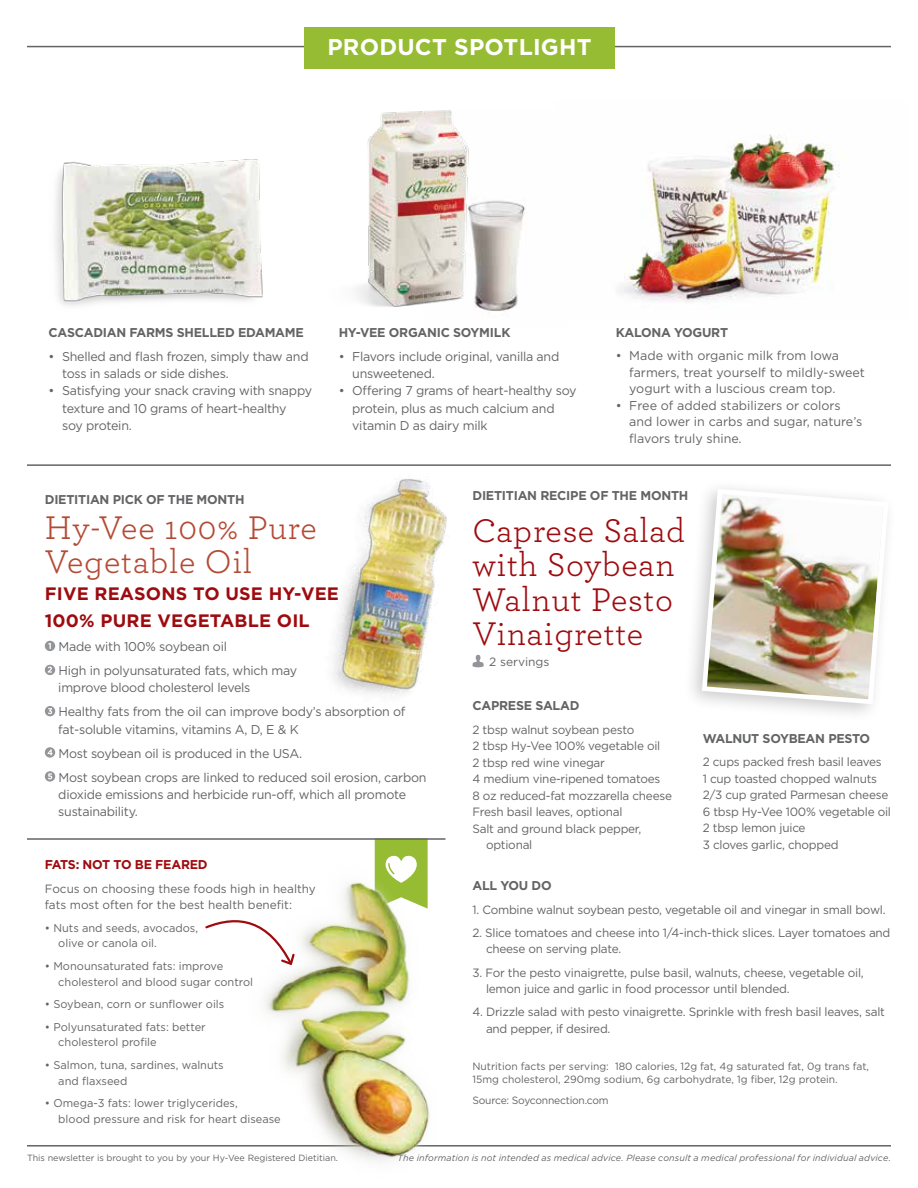
<style>
.page{position:relative;width:918px;height:1188px;background:#fff}
.page>*{position:absolute;margin:0;border:0;box-sizing:border-box;transform-origin:0 0}
.t1{font:34.35px/34.5px "Archer";letter-spacing:.02em;color:#9e0b0f}
.t2{font:34.35px/34.5px "Archer";letter-spacing:.02em;color:#b44a34}
.t3{font:700 22.95px "Gotham";letter-spacing:.01em;color:#fff}
.t4{font:700 18px/27px "Gotham";letter-spacing:.01em;color:#9e0b0f}
.t5{font:12.75px/17.2px "Gotham";letter-spacing:-.02em;color:#636466}
.t6{font:12.75px/16.5px "Gotham";color:#636466}
.t7{font:700 12.75px "Gotham";letter-spacing:-.02em;color:#636466}
.t8{font:700 12.75px "Gotham";letter-spacing:-.02em;color:#9e0b0f}
.t9{font:12px/16.5px "Gotham";letter-spacing:-.02em;color:#636466}
.t10{font:12px/16.5px "Gotham";color:#636466}
.t11{font:11.25px/15.8px "Gotham";color:#636466}
.t12{font:10.5px/13.5px "Gotham";color:#636466}
.t13{font:10.5px "Gotham";letter-spacing:-.02em;color:#636466}
.t14{font:italic 9px "Gotham";letter-spacing:.015em;color:#636466}
.t15{font:9px "Gotham";color:#636466}
</style>
<div class="page">
<hr style="left:27px;top:46px;width:864px;height:1px;background:#636466">
<div style="left:304px;top:27px;width:310px;height:41px;background:#96bc33"></div>
<hr style="left:27px;top:1145px;width:864px;height:2px;background:#636466">
<img style="left:55px;top:159px;width:208px;height:147px">
<img style="left:619px;top:134px;width:221px;height:168px">
<img style="left:490px;top:200px;width:35px;height:112px">
<img style="left:356px;top:110px;width:134px;height:201px">
<hr style="left:27px;top:464px;width:864px;height:2px;background:#636466">
<div style="left:45px;top:641px;width:10px;height:10px;background:#939598;border-radius:50%"></div>
<svg style="left:48px;top:643px;width:3px;height:6px"></svg>
<svg style="left:45px;top:665px;width:10px;height:10px"></svg>
<svg style="left:48px;top:667px;width:4px;height:6px"></svg>
<svg style="left:45px;top:706px;width:10px;height:10px"></svg>
<svg style="left:48px;top:708px;width:4px;height:6px"></svg>
<div style="left:45px;top:747px;width:10px;height:11px;background:#939598;border-radius:50%"></div>
<svg style="left:48px;top:749px;width:5px;height:6px"></svg>
<div style="left:45px;top:771px;width:10px;height:11px;background:#939598;border-radius:50%"></div>
<svg style="left:48px;top:773px;width:4px;height:6px"></svg>
<img style="left:238px;top:464px;width:310px;height:232px">
<svg style="left:472px;top:655px;width:12px;height:12px"></svg>
<div style="left:682px;top:478px;width:215px;height:245px;background:#000;opacity:.21"></div>
<img style="left:699px;top:486px;width:192px;height:221px">
<hr style="left:27px;top:838px;width:419px;height:2px;background:#636466">
<img style="left:225px;top:838px;width:212px;height:324px">
<svg style="left:205px;top:915px;width:91px;height:52px"></svg>
<h2 class="t3" style="left:327px;top:34px;width:266px">PRODUCT SPOTLIGHT</h2>
<p class="t7" style="left:49px;top:325px;width:257px">CASCADIAN FARMS SHELLED EDAMAME</p>
<p class="t5" style="left:62px;top:348px;width:248px;text-indent:-13px">• Shelled and flash frozen, simply thaw and toss in salads or side dishes.</p>
<p class="t5" style="left:62px;top:382px;width:252px;text-indent:-13px">• Satisfying your snack craving with snappy texture and 10 grams of heart-healthy<br>soy protein.</p>
<p class="t7" style="left:339px;top:325px;width:173px">HY-VEE ORGANIC SOYMILK</p>
<p class="t5" style="left:352px;top:348px;width:209px;text-indent:-13px">• Flavors include original, vanilla and unsweetened.</p>
<p class="t5" style="left:352px;top:382px;width:226px;text-indent:-13px">• Offering 7 grams of heart-healthy soy protein, plus as much calcium and vitamin D as dairy milk</p>
<p class="t7" style="left:616px;top:325px;width:114px">KALONA YOGURT</p>
<p class="t6" style="left:629px;top:347px;width:237px;text-indent:-13px">• Made with organic milk from Iowa farmers, treat yourself to mildly-sweet yogurt with a luscious cream top.</p>
<p class="t6" style="left:629px;top:397px;width:235px;text-indent:-13px">• Free of added stabilizers or colors and lower in carbs and sugar, nature’s flavors truly shine.</p>
<p class="t7" style="left:472px;top:488px;width:217px">DIETITIAN RECIPE OF THE MONTH</p>
<h1 class="t1" style="left:472px;top:511px;width:214px">Caprese Salad with Soybean<br>Walnut Pesto<br>Vinaigrette</h1>
<p class="t10" style="left:489px;top:654px;width:62px">2 servings</p>
<p class="t7" style="left:472px;top:698px;width:109px">CAPRESE SALAD</p>
<p class="t9" style="left:472px;top:721px;width:163px">2 tbsp walnut soybean pesto</p>
<p class="t9" style="left:472px;top:737px;width:189px">2 tbsp Hy-Vee 100% vegetable oil</p>
<p class="t9" style="left:472px;top:754px;width:134px">2 tbsp red wine vinegar</p>
<p class="t9" style="left:472px;top:770px;width:189px">4 medium vine-ripened tomatoes</p>
<p class="t9" style="left:472px;top:787px;width:201px">8 oz reduced-fat mozzarella cheese</p>
<p class="t9" style="left:472px;top:803px;width:152px">Fresh basil leaves, optional</p>
<p class="t9" style="left:472px;top:820px;width:170px">Salt and ground black pepper,</p>
<p class="t9" style="left:486px;top:836px;width:48px">optional</p>
<p class="t7" style="left:472px;top:878px;width:81px">ALL YOU DO</p>
<p class="t9" style="left:472px;top:901px;width:415px">1. Combine walnut soybean pesto, vegetable oil and vinegar in small bowl.</p>
<p class="t9" style="left:486px;top:924px;width:406px;text-indent:-14px">2. Slice tomatoes and cheese into 1/4-inch-thick slices. Layer tomatoes and cheese on serving plate.</p>
<p class="t9" style="left:486px;top:964px;width:379px;text-indent:-14px">3. For the pesto vinaigrette, pulse basil, walnuts, cheese, vegetable oil, lemon juice and garlic in food processor until blended.</p>
<p class="t9" style="left:486px;top:1004px;width:400px;text-indent:-14px">4. Drizzle salad with pesto vinaigrette. Sprinkle with fresh basil leaves, salt and pepper, if desired.</p>
<p class="t12" style="left:472px;top:1059px;width:398px">Nutrition facts per serving: 180 calories, 12g fat, 4g saturated fat, 0g trans fat,<br>15mg cholesterol, 290mg sodium, 6g carbohydrate, 1g fiber, 12g protein.</p>
<p class="t13" style="left:472px;top:1093px;width:138px">Source: Soyconnection.com</p>
<p class="t7" style="left:45px;top:492px;width:201px">DIETITIAN PICK OF THE MONTH</p>
<h1 class="t2" style="left:45px;top:508px;width:274px">Hy-Vee 100% Pure<br>Vegetable Oil</h1>
<h3 class="t4" style="left:45px;top:580px;width:296px">FIVE REASONS TO USE HY-VEE<br>100% PURE VEGETABLE OIL</h3>
<p class="t5" style="left:58px;top:634px;width:240px;line-height:24px">Made with 100% soybean oil<br>High in polyunsaturated fats, which may</p>
<p class="t5" style="left:58px;top:676px;width:349px;line-height:24px">improve blood cholesterol levels<br>Healthy fats from the oil can improve body’s absorption of</p>
<p class="t5" style="left:58px;top:717px;width:370px;line-height:24px">fat-soluble vitamins, vitamins A, D, E &amp; K<br>Most soybean oil is produced in the USA.<br>Most soybean crops are linked to reduced soil erosion, carbon</p>
<p class="t5" style="left:58px;top:785px;width:349px">dioxide emissions and herbicide run-off, which all promote sustainability.</p>
<p class="t7" style="left:703px;top:731px;width:169px">WALNUT SOYBEAN PESTO</p>
<p class="t9" style="left:703px;top:754px;width:190px">2 cups packed fresh basil leaves<br>1 cup toasted chopped walnuts<br>2/3 cup grated Parmesan cheese<br>6 tbsp Hy-Vee 100% vegetable oil<br>2 tbsp lemon juice<br>3 cloves garlic, chopped</p>
<p class="t8" style="left:45px;top:857px;width:164px">FATS: NOT TO BE FEARED</p>
<p class="t10" style="left:45px;top:880px;width:273px">Focus on choosing these foods high in healthy fats most often for the best health benefit:</p>
<p class="t11" style="left:58px;top:920px;width:141px;text-indent:-13px">• Nuts and seeds, avocados, olive or canola oil.</p>
<p class="t11" style="left:58px;top:958px;width:196px;text-indent:-13px">• Monounsaturated fats: improve cholesterol and blood sugar control</p>
<p class="t11" style="left:45px;top:996px;width:181px">• Soybean, corn or sunflower oils</p>
<p class="t11" style="left:58px;top:1019px;width:149px;text-indent:-13px">• Polyunsaturated fats: better cholesterol profile</p>
<p class="t11" style="left:58px;top:1057px;width:167px;text-indent:-13px">• Salmon, tuna, sardines, walnuts and flaxseed</p>
<p class="t11" style="left:58px;top:1095px;width:224px;text-indent:-13px">• Omega-3 fats: lower triglycerides,<br>blood pressure and risk for heart disease</p>
<p class="t15" style="left:27px;top:1152px;width:313px">This newsletter is brought to you by your Hy-Vee Registered Dietitian.</p>
<p class="t14" style="left:398px;top:1153px;width:495px">The information is not intended as medical advice. Please consult a medical professional for individual advice.</p>
</div>
